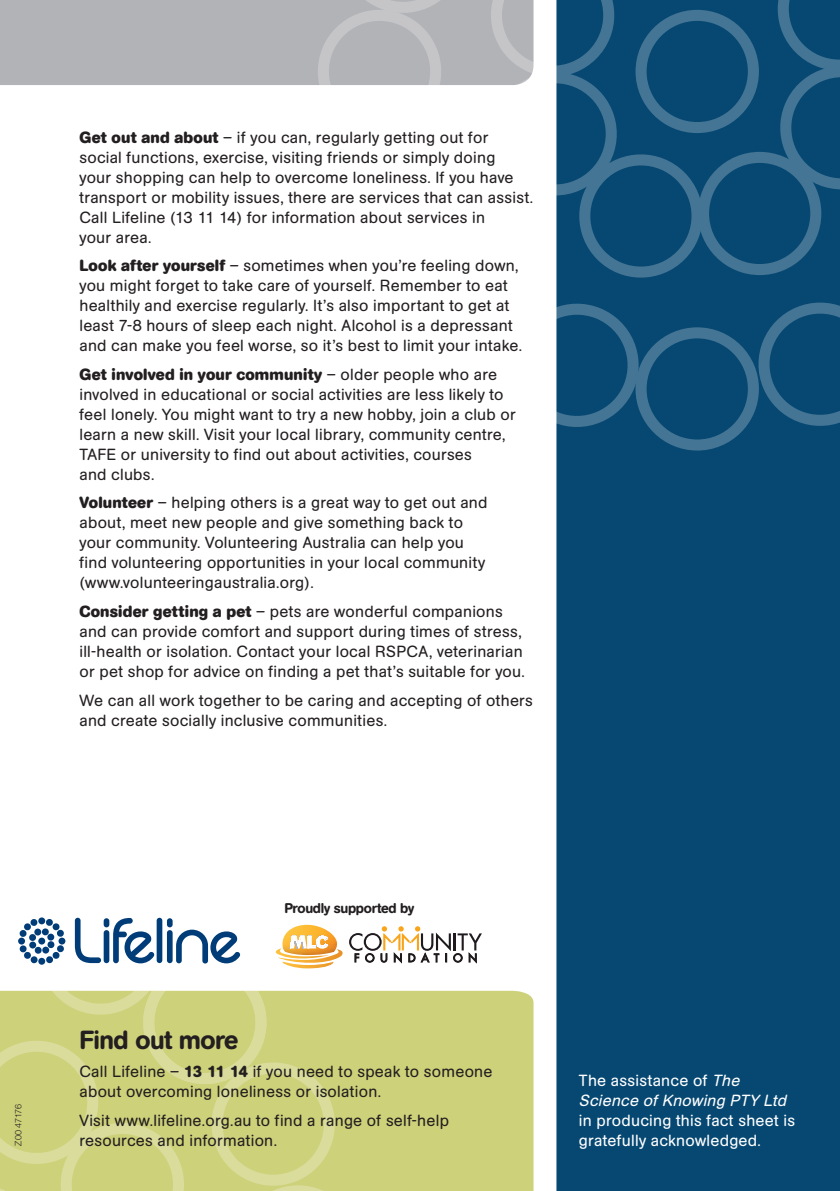
<style>
.page{position:relative;width:840px;height:1191px;background:#fff}
.page>*{position:absolute;margin:0;border:0;box-sizing:border-box;transform-origin:0 0}
.H2_Subhead{font:500 26px "AG Book Rounded";letter-spacing:-.02em;color:#231f20}
.Text{font:16px/20px "AG Book Rounded";letter-spacing:.015em;color:#231f20}
.Text-2{font:16px/20px "AG Book Rounded";letter-spacing:.015em;color:#fff}
.H2_Subhead-2{font:500 14px "AG Book Rounded";letter-spacing:-.02em;color:#231f20}
.Text-3{font:300 9px "Helvetica Neue";letter-spacing:-.025em;color:#231f20}
.s1{font-weight:700}
.s2{font-style:italic}
</style>
<div class="page">
<div style="left:481px;top:990px;width:52px;height:201px;background:#cdd17a"></div>
<div style="left:556px;top:0;width:283px;height:1191px;background:#074872"></div>
<div style="left:0;top:0;width:490px;height:85px;background:#b2b3b7"></div>
<div style="left:635px;top:10px;width:123px;height:123px;border:11px solid #fff;border-radius:50%"></div>
<div style="left:317px;top:10px;width:124px;height:123px;border:11px solid #fff;border-radius:50%"></div>
<div style="left:635px;top:327px;width:123px;height:123px;border:11px solid #fff;border-radius:50%"></div>
<svg style="left:741px;top:298px;width:98px;height:144px;background:#145279"></svg>
<svg style="left:338px;top:0;width:131px;height:15px;background:#b9babd"></svg>
<div style="left:697px;top:152px;width:123px;height:123px;border:11px solid #fff;border-radius:50%"></div>
<svg style="left:337px;top:116px;width:380px;height:313px"></svg>
<div style="left:493px;top:72px;width:123px;height:123px;border:11px solid #fff;border-radius:50%"></div>
<svg style="left:490px;top:0;width:139px;height:92px"></svg>
<svg style="left:764px;top:0;width:75px;height:205px;background:#15527a"></svg>
<svg style="left:0;top:917px;width:481px;height:274px"></svg>
<p class="Text" style="left:79px;top:127px;width:455px"><span class="s1">Get out and about</span> – if you can, regularly getting out for social functions, exercise, visiting friends or simply doing<br>your shopping can help to overcome loneliness. If you have transport or mobility issues, there are services that can assist.<br>Call Lifeline (13 11 14) for information about services in<br>your area.</p>
<p class="Text" style="left:79px;top:256px;width:444px"><span class="s1">Look after yourself</span> – sometimes when you’re feeling down, you might forget to take care of yourself. Remember to eat healthily and exercise regularly. It’s also important to get at least 7-8 hours of sleep each night. Alcohol is a depressant and can make you feel worse, so it’s best to limit your intake.</p>
<p class="Text" style="left:79px;top:364px;width:437px"><span class="s1">Get involved in your community</span> – older people who are involved in educational or social activities are less likely to feel lonely. You might want to try a new hobby, join a club or learn a new skill. Visit your local library, community centre, TAFE or university to find out about activities, courses<br>and clubs.</p>
<p class="Text" style="left:79px;top:493px;width:409px"><span class="s1">Volunteer</span> – helping others is a great way to get out and about, meet new people and give something back to your community. Volunteering Australia can help you find volunteering opportunities in your local community (www.volunteeringaustralia.org).</p>
<p class="Text" style="left:79px;top:601px;width:446px"><span class="s1">Consider getting a pet</span> – pets are wonderful companions and can provide comfort and support during times of stress, ill-health or isolation. Contact your local RSPCA, veterinarian or pet shop for advice on finding a pet that’s suitable for you.</p>
<p class="Text" style="left:79px;top:690px;width:454px">We can all work together to be caring and accepting of others and create socially inclusive communities.</p>
<p class="Text-3" style="left:13px;top:1145px;width:43px;rotate:-90deg">Z00 47176</p>
<p class="H2_Subhead-2" style="left:284px;top:899px;width:131px">Proudly supported by</p>
<p class="H2_Subhead" style="left:79px;top:1024px;width:160px">Find out more</p>
<p class="Text" style="left:79px;top:1061px;width:414px">Call Lifeline – <span class="s1">13 11 14</span> if you need to speak to someone about overcoming loneliness or isolation.</p>
<p class="Text" style="left:79px;top:1110px;width:371px">Visit www.lifeline.org.au to find a range of self-help resources and information.</p>
<p class="Text-2" style="left:578px;top:1070px;width:218px">The assistance of <span class="s2">The<br>Science ofKnowing PTY Ltd </span>in producing this fact sheet is gratefully acknowledged.</p>
</div>
